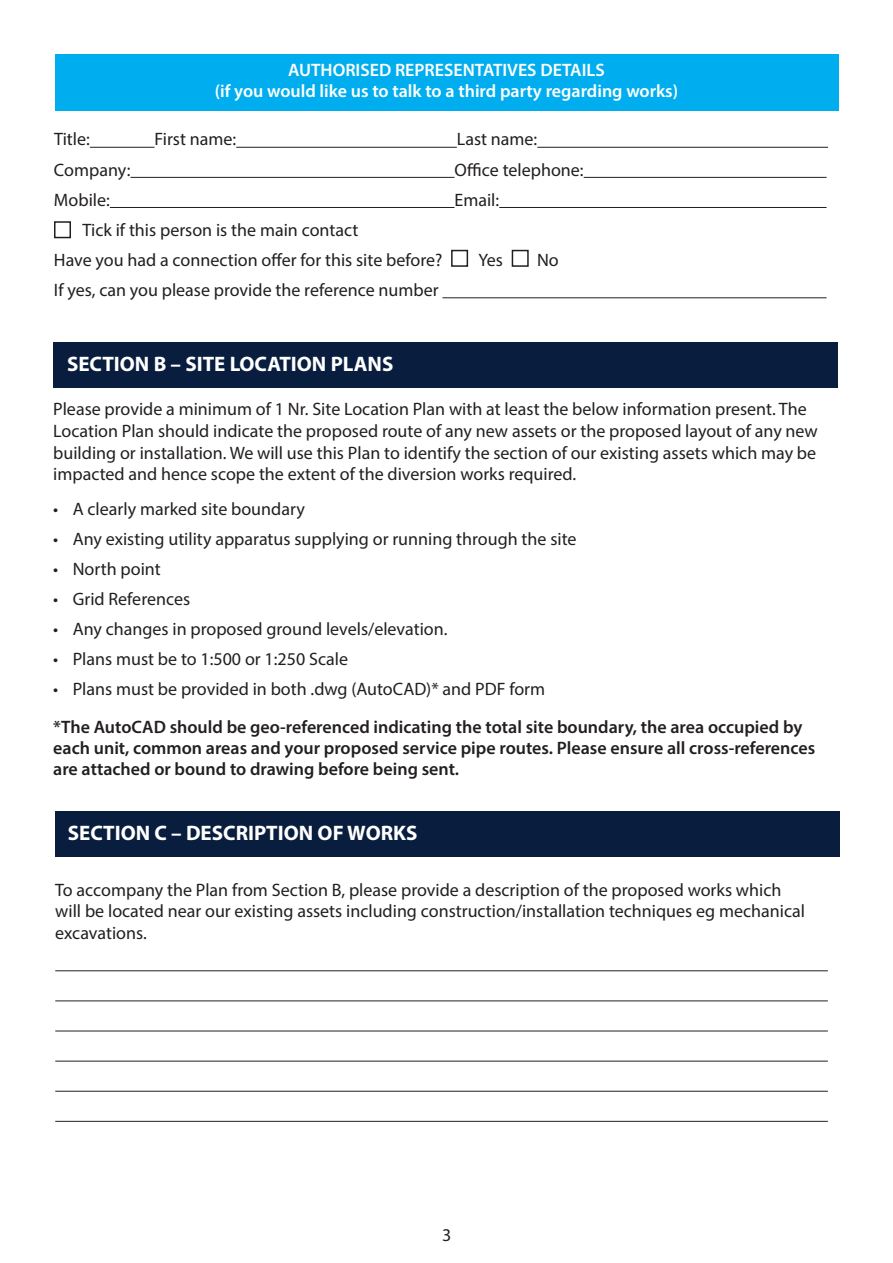
<style>
.page{position:relative;width:893px;height:1263px;background:#fff}
.page>*{position:absolute;margin:0;border:0;box-sizing:border-box;transform-origin:0 0}
.t1{font:700 21px "Myriad Pro";color:#fff}
.t2{font:18px/21.6px "Myriad Pro";color:#231f20}
.t3{font:600 18px/21px "Myriad Pro";color:#231f20}
.t4{font:600 18px/21.6px "Myriad Pro";color:#fff;text-align:center}
</style>
<div class="page">
<div style="left:53px;top:342px;width:785px;height:46px;background:#091e3f"></div>
<div style="left:55px;top:54px;width:783px;height:57px;background:#00aeef"></div>
<hr style="left:90px;top:147px;width:65px;height:1px;background:#231f20">
<hr style="left:236px;top:147px;width:221px;height:1px;background:#231f20">
<hr style="left:537px;top:147px;width:291px;height:1px;background:#231f20">
<hr style="left:130px;top:177px;width:325px;height:1px;background:#231f20">
<hr style="left:584px;top:177px;width:243px;height:1px;background:#231f20">
<hr style="left:110px;top:207px;width:345px;height:1px;background:#231f20">
<hr style="left:499px;top:207px;width:328px;height:1px;background:#231f20">
<hr style="left:442px;top:297px;width:385px;height:1px;background:#231f20">
<div style="left:54px;top:221px;width:17px;height:17px;border:2px solid #231f20"></div>
<div style="left:451px;top:250px;width:17px;height:17px;border:2px solid #231f20"></div>
<div style="left:512px;top:250px;width:17px;height:17px;border:2px solid #231f20"></div>
<div style="left:55px;top:810px;width:785px;height:46px;background:#091e3f"></div>
<hr style="left:55px;top:970px;width:773px;height:1px;background:#231f20">
<hr style="left:55px;top:1000px;width:773px;height:1px;background:#231f20">
<hr style="left:55px;top:1031px;width:773px;height:1px;background:#231f20">
<hr style="left:55px;top:1061px;width:773px;height:1px;background:#231f20">
<hr style="left:55px;top:1091px;width:773px;height:1px;background:#231f20">
<hr style="left:55px;top:1121px;width:773px;height:1px;background:#231f20">
<p class="t4" style="left:215px;top:58px;width:465px">AUTHORISED REPRESENTATIVES DETAILS<br>(if you would like us to talk to a third party regarding works)</p>
<p class="t2" style="left:54px;top:128px;width:37px">Title:</p>
<p class="t2" style="left:154px;top:128px;width:83px">First name:</p>
<p class="t2" style="left:457px;top:128px;width:82px">Last name:</p>
<p class="t2" style="left:54px;top:158px;width:78px">Company:</p>
<p class="t2" style="left:454px;top:158px;width:131px">Office telephone:</p>
<p class="t2" style="left:54px;top:189px;width:57px">Mobile:</p>
<p class="t2" style="left:454px;top:189px;width:46px">Email:</p>
<p class="t2" style="left:54px;top:214px;width:390px;line-height:30.2px;text-indent:28px">Tick if this person is the main contact<br>Have you had a connection offer for this site before?</p>
<p class="t2" style="left:478px;top:249px;width:26px">Yes</p>
<p class="t2" style="left:537px;top:249px;width:23px">No</p>
<p class="t2" style="left:54px;top:279px;width:386px">If yes, can you please provide the reference number</p>
<p class="t1" style="left:67px;top:350px;width:328px">SECTION B – SITE LOCATION PLANS</p>
<p class="t2" style="left:53px;top:398px;width:766px">Please provide a minimum of 1 Nr. Site Location Plan with at least the below information present. The Location Plan should indicate the proposed route of any new assets or the proposed layout of any new building or installation. We will use this Plan to identify the section of our existing assets which may be impacted and hence scope the extent of the diversion works required.</p>
<p class="t2" style="left:53px;top:497px;width:253px">• A clearly marked site boundary</p>
<p class="t2" style="left:53px;top:527px;width:525px">• Any existing utility apparatus supplying or running through the site</p>
<p class="t2" style="left:53px;top:558px;width:109px">• North point</p>
<p class="t2" style="left:53px;top:588px;width:138px">• Grid References</p>
<p class="t2" style="left:53px;top:618px;width:396px">• Any changes in proposed ground levels/elevation.</p>
<p class="t2" style="left:53px;top:648px;width:296px">• Plans must be to 1:500 or 1:250 Scale</p>
<p class="t2" style="left:53px;top:678px;width:493px">• Plans must be provided in both .dwg (AutoCAD)* and PDF form</p>
<p class="t3" style="left:53px;top:716px;width:763px">*The AutoCAD should be geo-referenced indicating the total site boundary, the area occupied by each unit, common areas and your proposed service pipe routes. Please ensure all cross-references are attached or bound to drawing before being sent.</p>
<p class="t1" style="left:68px;top:819px;width:351px">SECTION C – DESCRIPTION OF WORKS</p>
<p class="t2" style="left:55px;top:878px;width:751px">To accompany the Plan from Section B, please provide a description of the proposed works which will be located near our existing assets including construction/installation techniques eg mechanical excavations.</p>
<p class="t2" style="left:442px;top:1224px;width:11px">3</p>
</div>
